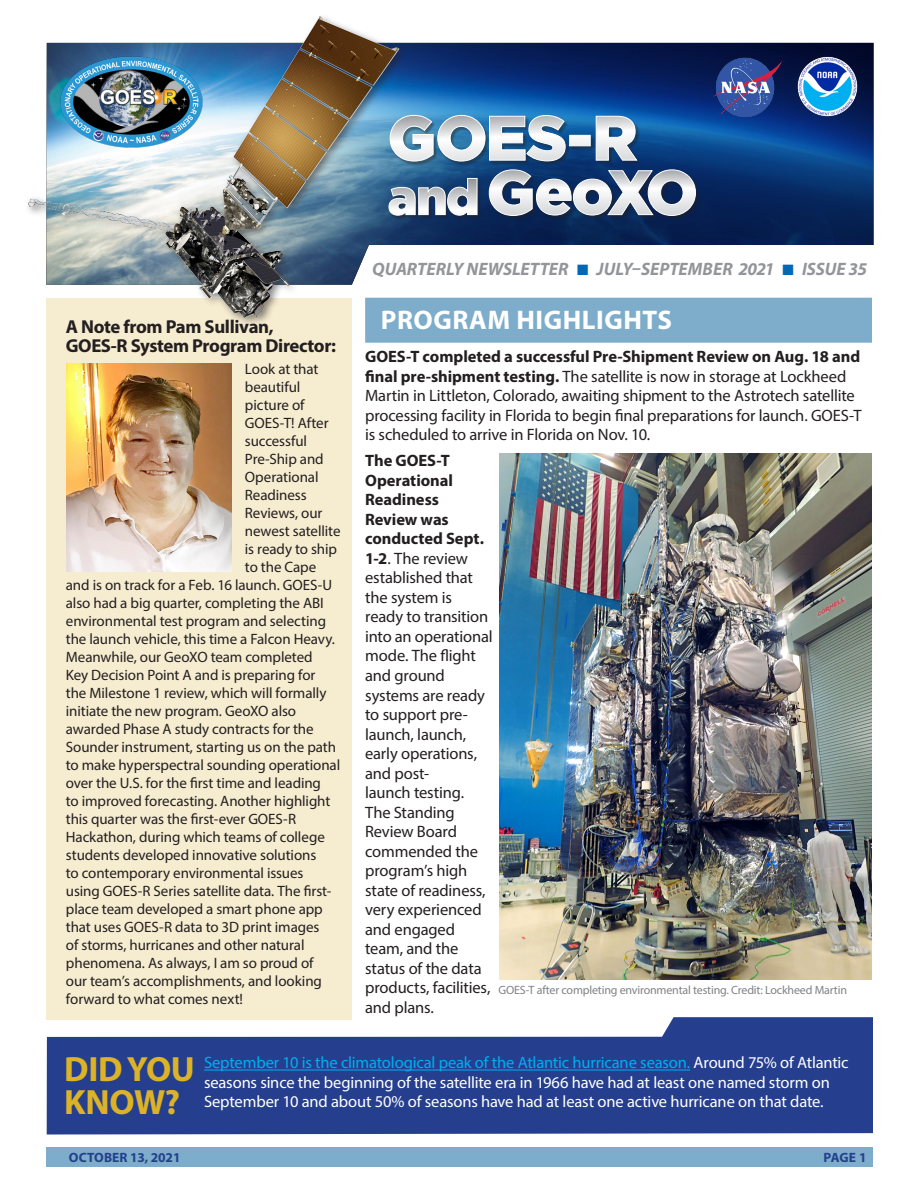
<style>
.page{position:relative;width:918px;height:1188px;background:#fff}
.page>*{position:absolute;margin:0;border:0;box-sizing:border-box;transform-origin:0 0}
.DYK{font:700 35.25px/33.3px "Myriad Pro";letter-spacing:-.01em;color:#dcb226}
.BlueBar_Header{font:700 27px "Myriad Pro";letter-spacing:.02em;color:#fff}
.Mike_message{font:700 18.75px/19.5px "Myriad Pro";letter-spacing:-.02em;color:#231f20}
.t1{font:italic 700 18px "Myriad Pro";color:#939598}
._508BODY{font:16.5px/19.5px "Myriad Pro";letter-spacing:-.01em;color:#231f20}
._508BODY-2{font:16.5px/19.5px "Myriad Pro";letter-spacing:-.01em;color:#fff}
.Pams_note_copy{font:15px "Myriad Pro";letter-spacing:-.005em;color:#231f20}
.t2{font:700 13.5px "Myriad Pro";letter-spacing:-.005em;color:#253f8e}
._508_Caption{font:12px "Myriad Pro";letter-spacing:-.015em;color:#808285}
.s1{color:#0168b5}
.s2{font-weight:700}
.s3{color:#00aeef}
</style>
<div class="page">
<div style="left:47px;top:298px;width:305px;height:722px;background:#f6ecd0"></div>
<img style="left:408px;top:43px;width:466px;height:202px">
<svg style="left:47px;top:1017px;width:826px;height:118px;background:#42599d"></svg>
<img style="left:797px;top:57px;width:60px;height:59px">
<img style="left:712px;top:58px;width:71px;height:59px">
<div style="left:47px;top:1147px;width:826px;height:20px;background:#7dadcb"></div>
<div style="left:389px;top:116px;width:312px;height:105px;background:#231f20;opacity:.45"></div>
<svg style="left:488px;top:169px;width:208px;height:47px"></svg>
<svg style="left:408px;top:114px;width:230px;height:48px"></svg>
<svg style="left:408px;top:178px;width:70px;height:38px"></svg>
<img style="left:28px;top:16px;width:377px;height:308px">
<hr style="left:204px;top:1070px;width:486px;height:1px;background:#00aeef">
<div style="left:365px;top:298px;width:507px;height:45px;background:#7dadcb"></div>
<img style="left:500px;top:453px;width:371px;height:527px">
<img style="left:67px;top:363px;width:165px;height:209px">
<p class="Mike_message" style="left:66px;top:316px;width:272px">A Note from Pam Sullivan,<br>GOES-R System Program Director:</p>
<p class="Pams_note_copy" style="left:245px;top:359px;width:75px">Look at that</p>
<p class="Pams_note_copy" style="left:245px;top:377px;width:57px">beautiful</p>
<p class="Pams_note_copy" style="left:245px;top:395px;width:61px">picture of</p>
<p class="Pams_note_copy" style="left:245px;top:413px;width:85px">GOES-T! After</p>
<p class="Pams_note_copy" style="left:245px;top:431px;width:64px">successful</p>
<p class="Pams_note_copy" style="left:245px;top:449px;width:80px">Pre-Ship and</p>
<p class="Pams_note_copy" style="left:245px;top:467px;width:75px">Operational</p>
<p class="Pams_note_copy" style="left:245px;top:485px;width:63px">Readiness</p>
<p class="Pams_note_copy" style="left:245px;top:503px;width:79px">Reviews, our</p>
<p class="Pams_note_copy" style="left:245px;top:521px;width:97px">newest satellite</p>
<p class="Pams_note_copy" style="left:245px;top:539px;width:94px">is ready to ship</p>
<p class="Pams_note_copy" style="left:245px;top:557px;width:73px">to the Cape</p>
<p class="Pams_note_copy" style="left:66px;top:575px;width:268px">and is on track for a Feb. 16 launch. GOES-U</p>
<p class="Pams_note_copy" style="left:66px;top:593px;width:259px">also had a big quarter, completing the ABI</p>
<p class="Pams_note_copy" style="left:66px;top:611px;width:262px">environmental test program and selecting</p>
<p class="Pams_note_copy" style="left:66px;top:629px;width:271px">the launch vehicle, this time a Falcon Heavy.</p>
<p class="Pams_note_copy" style="left:66px;top:647px;width:248px">Meanwhile, our GeoXO team completed</p>
<p class="Pams_note_copy" style="left:66px;top:665px;width:251px">Key Decision Point A and is preparing for</p>
<p class="Pams_note_copy" style="left:66px;top:683px;width:262px">the Milestone 1 review, which will formally</p>
<p class="Pams_note_copy" style="left:66px;top:701px;width:232px">initiate the new program. GeoXO also</p>
<p class="Pams_note_copy" style="left:66px;top:719px;width:249px">awarded Phase A study contracts for the</p>
<p class="Pams_note_copy" style="left:66px;top:737px;width:272px">Sounder instrument, starting us on the path</p>
<p class="Pams_note_copy" style="left:66px;top:755px;width:276px">to make hyperspectral sounding operational</p>
<p class="Pams_note_copy" style="left:66px;top:773px;width:257px">over the U.S. for the first time and leading</p>
<p class="Pams_note_copy" style="left:66px;top:791px;width:266px">to improved forecasting. Another highlight</p>
<p class="Pams_note_copy" style="left:66px;top:809px;width:232px">this quarter was the first-ever GOES-R</p>
<p class="Pams_note_copy" style="left:66px;top:827px;width:260px">Hackathon, during which teams of college</p>
<p class="Pams_note_copy" style="left:66px;top:845px;width:252px">students developed innovative solutions</p>
<p class="Pams_note_copy" style="left:66px;top:863px;width:239px">to contemporary environmental issues</p>
<p class="Pams_note_copy" style="left:66px;top:881px;width:267px">using GOES-R Series satellite data. The first-</p>
<p class="Pams_note_copy" style="left:66px;top:899px;width:258px">place team developed a smart phone app</p>
<p class="Pams_note_copy" style="left:66px;top:917px;width:255px">that uses GOES-R data to 3D print images</p>
<p class="Pams_note_copy" style="left:66px;top:935px;width:240px">of storms, hurricanes and other natural</p>
<p class="Pams_note_copy" style="left:66px;top:953px;width:249px">phenomena. As always, I am so proud of</p>
<p class="Pams_note_copy" style="left:66px;top:971px;width:258px">our team’s accomplishments, and looking</p>
<p class="Pams_note_copy" style="left:66px;top:989px;width:179px">forward to what comes next!</p>
<p class="t1" style="left:372px;top:258px;width:496px">QUARTERLY NEWSLETTER <span class="s1">■</span> JULY–SEPTEMBER 2021 <span class="s1">■</span> ISSUE 35</p>
<h1 class="BlueBar_Header" style="left:381px;top:303px;width:293px">PROGRAM HIGHLIGHTS</h1>
<p class="_508BODY" style="left:365px;top:347px;width:498px"><span class="s2">GOES-T completed a successful Pre-Shipment Review on Aug. 18 and final pre-shipment testing.</span> The satellite is now in storage at Lockheed Martin in Littleton, Colorado, awaiting shipment to the Astrotech satellite processing facility in Florida to begin final preparations for launch. GOES-T is scheduled to arrive in Florida on Nov. 10.</p>
<p class="_508BODY" style="left:365px;top:451px;width:129px"><span class="s2">The GOES-T<br>Operational<br>Readiness<br>Review was conducted Sept.<br>1-2</span>. The review established that the system is ready to transition into an operational mode. The flight and ground systems are ready to support pre&shy;launch, launch, early operations, and post-<br>launch testing.<br>The Standing<br>Review Board commended the program’s high state of readiness, very experienced and engaged team, and the status of the data products, facilities, and plans.</p>
<p class="_508_Caption" style="left:499px;top:983px;width:350px">GOES-T after completing environmental testing. Credit: Lockheed Martin</p>
<p class="DYK" style="left:64px;top:1051px;width:132px">DID YOU<br>KNOW?</p>
<p class="_508BODY-2" style="left:204px;top:1053px;width:646px"><span class="s3">September 10 is the climatological peak of the Atlantic hurricane season.</span> Around 75% of Atlantic seasons since the beginning of the satellite era in 1966 have had at least one named storm on<br>September 10 and about 50% of seasons have had at least one active hurricane on that date.</p>
<p class="t2" style="left:69px;top:1148px;width:113px">OCTOBER 13, 2021</p>
<p class="t2" style="left:823px;top:1148px;width:45px">PAGE 1</p>
</div>
